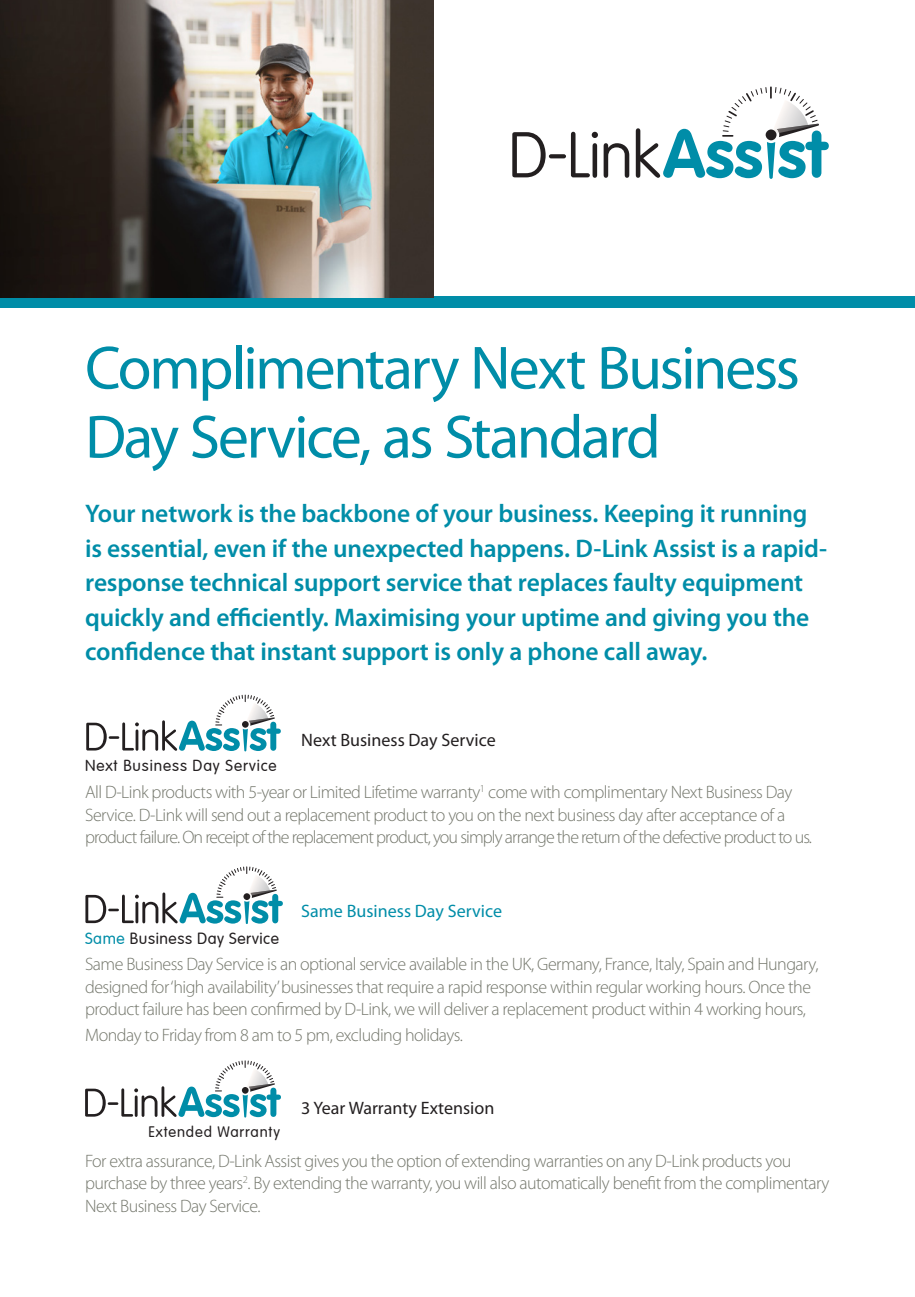
<style>
.page{position:relative;width:915px;height:1297px;background:#fff}
.page>*{position:absolute;margin:0;border:0;box-sizing:border-box;transform-origin:0 0}
.Heading_blue{font:61.5px/69px "Myriad Pro";letter-spacing:-.04em;color:#008da8}
.Blue_intro{font:600 25.5px/34.5px "Myriad Pro";letter-spacing:-.01em;color:#008da8}
.Heading_blue-2{font:300 18px/22.5px "Myriad Pro";letter-spacing:-.03em;color:#73766b}
.Heading_blue-3{font:18px "Myriad Pro";color:#231f20}
.Heading_blue-4{font:18px "Myriad Pro";color:#008da8}
.t1{font:300 15.9px "VAG Rounded";letter-spacing:.035em;color:#231f20}
.t2{font:300 15.6px "VAG Rounded";letter-spacing:.055em;color:#231f20}
.t3{font:300 14.85px "VAG Rounded";letter-spacing:.055em;color:#231f20}
.s1{color:#008da8}
</style>
<div class="page">
<svg style="left:85px;top:1061px;width:196px;height:56px"></svg>
<svg style="left:86px;top:695px;width:195px;height:56px"></svg>
<svg style="left:85px;top:867px;width:198px;height:57px"></svg>
<svg style="left:512px;top:132px;width:33px;height:45px"></svg>
<svg style="left:548px;top:154px;width:18px;height:4px"></svg>
<svg style="left:570px;top:132px;width:27px;height:46px"></svg>
<svg style="left:603px;top:143px;width:26px;height:35px"></svg>
<svg style="left:635px;top:86px;width:193px;height:93px"></svg>
<div style="left:0;top:296px;width:914px;height:12px;background:#008da8"></div>
<img style="left:0;top:0;width:433px;height:297px">
<p class="Heading_blue" style="left:85px;top:332px;width:716px">Complimentary Next Business<br>Day Service, as Standard</p>
<p class="Blue_intro" style="left:85px;top:496px;width:743px">Your network is the backbone of your business. Keeping it running is essential, even if the unexpected happens. D-Link Assist is a rapid&shy;response technical support service that replaces faulty equipment quickly and efficiently. Maximising your uptime and giving you the confidence that instant support is only a phone call away.</p>
<p class="Heading_blue-3" style="left:301px;top:729px;width:196px">Next Business Day Service</p>
<p class="Heading_blue-2" style="left:85px;top:781px;width:728px">All D-Link products with 5-year or Limited Lifetime warranty<sup>1</sup> come with complimentary Next Business Day<br>Service. D-Link will send out a replacement product to you on the next business day after acceptance of a product failure. On receipt of the replacement product, you simply arrange the return of the defective product to us.</p>
<p class="t2" style="left:85px;top:756px;width:193px">Next Business Day Service</p>
<p class="Heading_blue-4" style="left:301px;top:899px;width:202px">Same Business Day Service</p>
<p class="Heading_blue-2" style="left:85px;top:953px;width:734px">Same Business Day Service is an optional service available in the UK, Germany, France, Italy, Spain and Hungary, designed for ‘high availability’ businesses that require a rapid response within regular working hours. Once the product failure has been confirmed by D-Link, we will deliver a replacement product within 4 working hours,</p>
<p class="Heading_blue-2" style="left:85px;top:1023px;width:379px">Monday to Friday from 8 am to 5 pm, excluding holidays.</p>
<p class="t1" style="left:85px;top:929px;width:195px"><span class="s1">Same</span> Business Day Service</p>
<p class="Heading_blue-3" style="left:301px;top:1097px;width:194px">3 Year Warranty Extension</p>
<p class="Heading_blue-2" style="left:85px;top:1149px;width:745px">For extra assurance, D-Link Assist gives you the option of extending warranties on any D-Link products you purchase by three years<sup>2</sup>. By extending the warranty, you will also automatically benefit from the complimentary<br>Next Business Day Service.</p>
<p class="t3" style="left:148px;top:1123px;width:133px">Extended Warranty</p>
</div>
